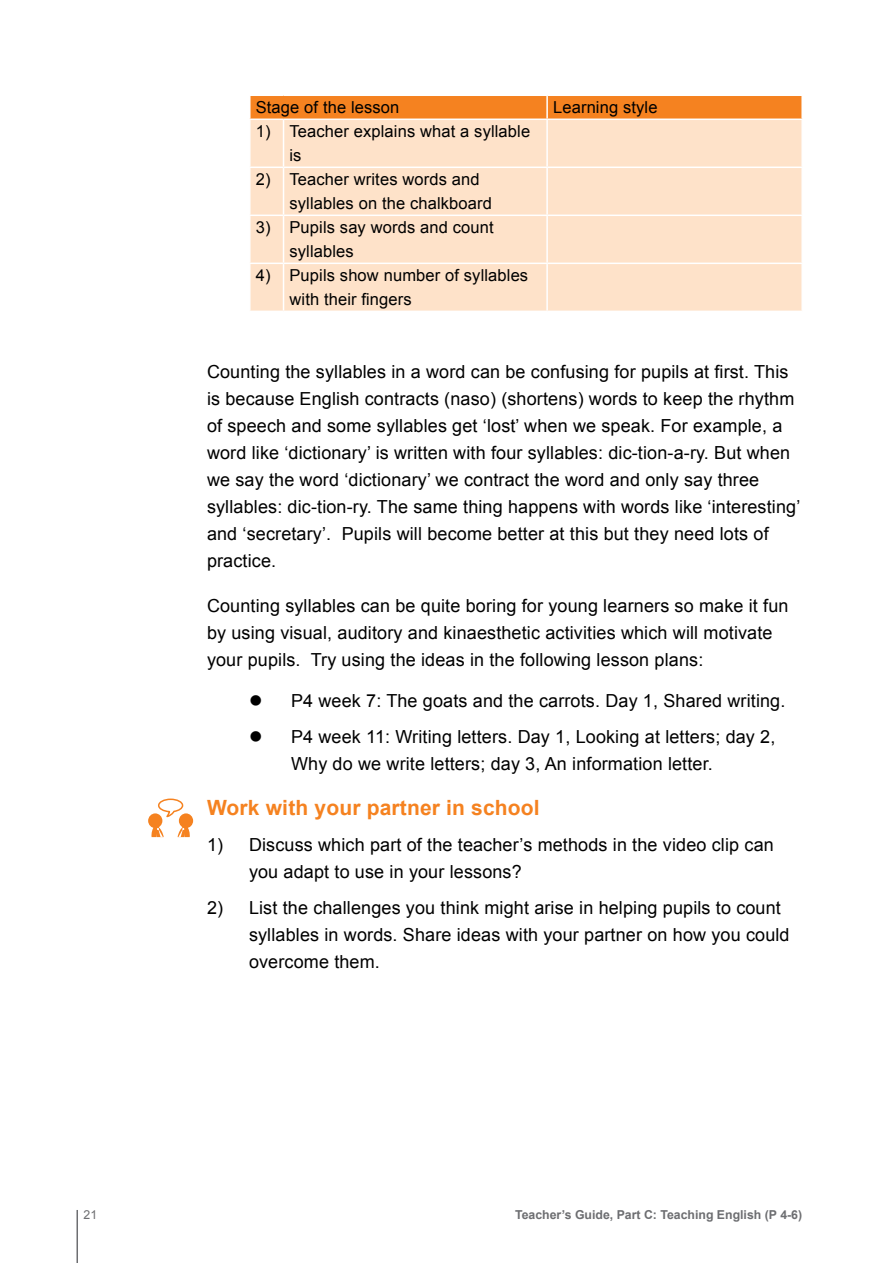
<style>
.page{position:relative;width:893px;height:1263px;background:#fff}
.page>*{position:absolute;margin:0;border:0;box-sizing:border-box;transform-origin:0 0}
.t1{font:700 21px "Arial";letter-spacing:.01em;color:#f58220}
.t2{font:18px/27px "Arial";letter-spacing:.01em;color:#000}
.t3{font:16.5px/24px "Arial";letter-spacing:.01em;color:#000}
.t4{font:700 12.3px "Arial";color:#6d6e71}
.t5{font:12.3px "Arial";color:#6d6e71}
</style>
<div class="page">
<hr style="left:76px;top:1210px;width:2px;height:53px;background:#6d6e71">
<svg style="left:151px;top:825px;width:13px;height:12px"></svg>
<div style="left:148px;top:813px;width:14px;height:15px;background:#f58220;border-radius:50%"></div>
<svg style="left:178px;top:825px;width:12px;height:12px"></svg>
<div style="left:179px;top:813px;width:14px;height:15px;background:#f58220;border-radius:50%"></div>
<svg style="left:157px;top:798px;width:27px;height:21px"></svg>
<div style="left:250px;top:120px;width:551px;height:191px;background:#fee2c9"></div>
<div style="left:249px;top:95px;width:552px;height:24px;background:#f58220"></div>
<hr style="left:284px;top:95px;width:263px;height:1px;background:#fff">
<hr style="left:547px;top:95px;width:256px;height:1px;background:#fff">
<hr style="left:546px;top:96px;width:2px;height:23px;background:#fff">
<hr style="left:283px;top:120px;width:1px;height:47px;background:#fff">
<hr style="left:546px;top:120px;width:2px;height:47px;background:#fff">
<hr style="left:249px;top:167px;width:35px;height:1px;background:#fff">
<hr style="left:284px;top:167px;width:263px;height:1px;background:#fff">
<hr style="left:283px;top:168px;width:1px;height:47px;background:#fff">
<hr style="left:547px;top:167px;width:256px;height:1px;background:#fff">
<hr style="left:546px;top:168px;width:2px;height:47px;background:#fff">
<hr style="left:249px;top:215px;width:35px;height:1px;background:#fff">
<hr style="left:284px;top:215px;width:263px;height:1px;background:#fff">
<hr style="left:283px;top:216px;width:1px;height:47px;background:#fff">
<hr style="left:547px;top:215px;width:256px;height:1px;background:#fff">
<hr style="left:546px;top:216px;width:2px;height:47px;background:#fff">
<hr style="left:249px;top:263px;width:35px;height:1px;background:#fff">
<hr style="left:284px;top:263px;width:263px;height:1px;background:#fff">
<hr style="left:283px;top:264px;width:1px;height:47px;background:#fff">
<hr style="left:547px;top:263px;width:256px;height:1px;background:#fff">
<hr style="left:546px;top:264px;width:2px;height:47px;background:#fff">
<p class="t3" style="left:256px;top:96px;width:145px">Stage of the lesson</p>
<p class="t3" style="left:553px;top:96px;width:106px">Learning style</p>
<p class="t3" style="left:289px;top:120px;width:242px;text-indent:-34px">1) Teacher explains what a syllable is</p>
<p class="t3" style="left:289px;top:168px;width:204px;text-indent:-34px">2) Teacher writes words and syllables on the chalkboard</p>
<p class="t3" style="left:289px;top:216px;width:206px;text-indent:-34px">3) Pupils say words and count syllables</p>
<p class="t3" style="left:289px;top:264px;width:240px;text-indent:-34px">4) Pupils show number of syllables with their fingers</p>
<p class="t2" style="left:207px;top:358px;width:595px">Counting the syllables in a word can be confusing for pupils at first. This is because English contracts (naso) (shortens) words to keep the rhythm of speech and some syllables get ‘lost’ when we speak. For example, a word like ‘dictionary’ is written with four syllables: dic-tion-a-ry. But when we say the word ‘dictionary’ we contract the word and only say three syllables: dic-tion-ry. The same thing happens with words like ‘interesting’ and ‘secretary’. Pupils will become better at this but they need lots of practice.</p>
<p class="t2" style="left:207px;top:592px;width:583px">Counting syllables can be quite boring for young learners so make it fun by using visual, auditory and kinaesthetic activities which will motivate your pupils. Try using the ideas in the following lesson plans:</p>
<p class="t2" style="left:249px;top:687px;width:538px">● P4 week 7: The goats and the carrots. Day 1, Shared writing.</p>
<p class="t2" style="left:291px;top:723px;width:486px;text-indent:-42px">● P4 week 11: Writing letters. Day 1, Looking at letters; day 2,<br>Why do we write letters; day 3, An information letter.</p>
<p class="t1" style="left:207px;top:793px;width:334px">Work with your partner in school</p>
<p class="t2" style="left:249px;top:831px;width:526px;text-indent:-42px">1) Discuss which part of the teacher’s methods in the video clip can you adapt to use in your lessons?</p>
<p class="t2" style="left:249px;top:894px;width:542px;text-indent:-42px">2) List the challenges you think might arise in helping pupils to count syllables in words. Share ideas with your partner on how you could overcome them.</p>
<p class="t5" style="left:84px;top:1206px;width:15px">21</p>
<p class="t4" style="left:515px;top:1206px;width:289px">Teacher’s Guide, Part C: Teaching English (P 4-6)</p>
</div>
